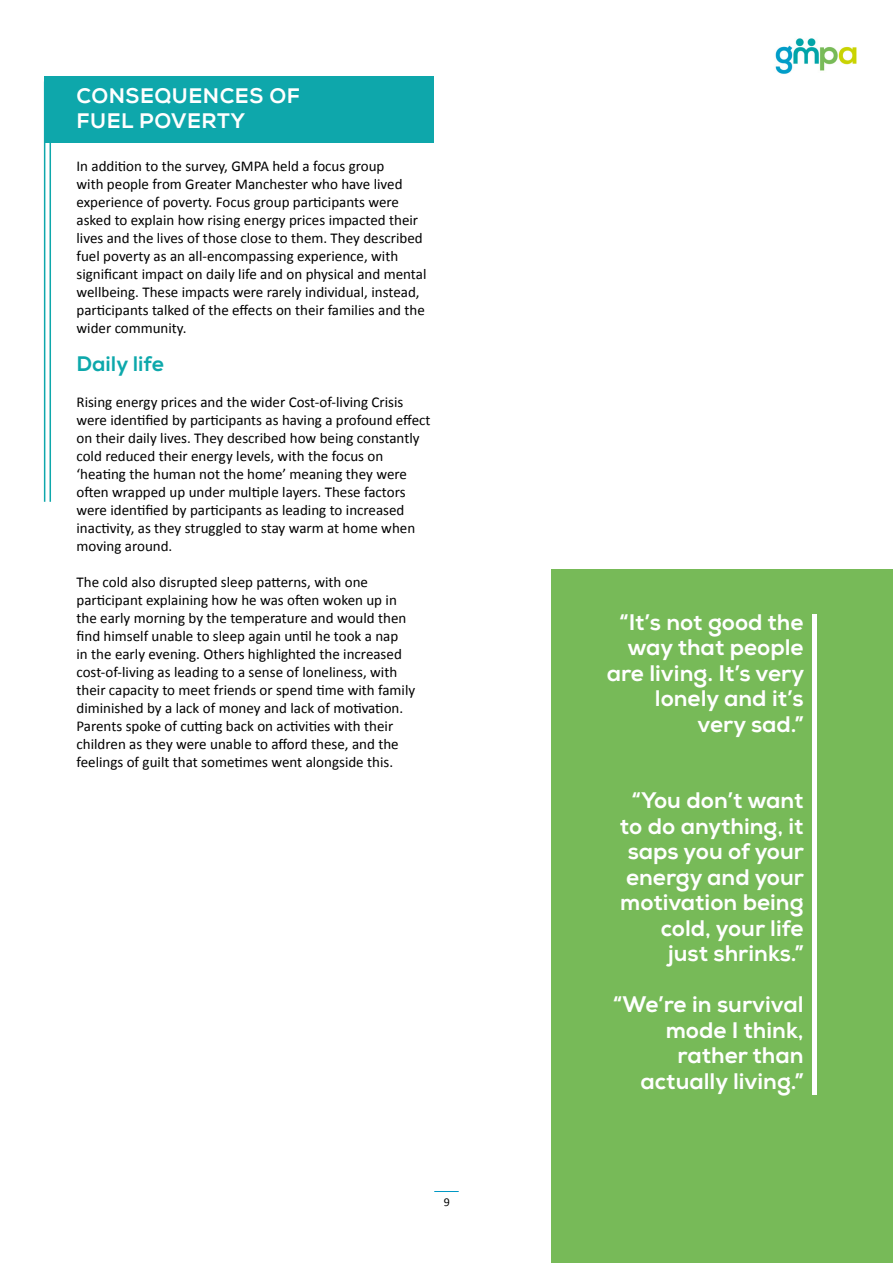
<style>
.page{position:relative;width:893px;height:1263px;background:#fff}
.page>*{position:absolute;margin:0;border:0;box-sizing:border-box;transform-origin:0 0}
.t1{font:800 22.5px/25.5px "Nexa";color:#fff;text-align:right}
.t2{font:800 21px/25.2px "Nexa";letter-spacing:.025em;color:#fff}
.t3{font:800 21px "Nexa";color:#0da8ab}
.t4{font:15px/18px "Calibri";color:#000}
.t5{font:12px "Calibri";color:#000}
</style>
<div class="page">
<svg style="left:434px;top:1191px;width:25px;height:1px"></svg>
<img style="left:775px;top:38px;width:82px;height:36px">
<hr style="left:44px;top:81px;width:1px;height:421px;background:#0ea7ab">
<hr style="left:50px;top:81px;width:1px;height:421px;background:#0ea7ab">
<div style="left:552px;top:570px;width:341px;height:693px;background:#77ba58"></div>
<hr style="left:812px;top:614px;width:4px;height:480px;background:#fff">
<div style="left:44px;top:77px;width:390px;height:66px;background:#0ea7ab"></div>
<h2 class="t2" style="left:77px;top:83px;width:225px">CONSEQUENCES OF<br>FUEL POVERTY</h2>
<p class="t4" style="left:77px;top:157px;width:351px">In addition to the survey, GMPA held a focus group<br>with people from Greater Manchester who have lived experience of poverty. Focus group participants were asked to explain how rising energy prices impacted their lives and the lives of those close to them. They described fuel poverty as an all-encompassing experience, with significant impact on daily life and on physical and mental wellbeing. These impacts were rarely individual, instead, participants talked of the effects on their families and the wider community.</p>
<h2 class="t3" style="left:77px;top:351px;width:89px">Daily life</h2>
<p class="t4" style="left:77px;top:393px;width:355px">Rising energy prices and the wider Cost-of-living Crisis were identified by participants as having a profound effect on their daily lives. They described how being constantly cold reduced their energy levels, with the focus on ‘heating the human not the home’ meaning they were often wrapped up under multiple layers. These factors were identified by participants as leading to increased inactivity, as they struggled to stay warm at home when moving around.</p>
<p class="t4" style="left:77px;top:573px;width:340px">The cold also disrupted sleep patterns, with one participant explaining how he was often woken up in the early morning by the temperature and would then find himself unable to sleep again until he took a nap<br>in the early evening. Others highlighted the increased cost-of-living as leading to a sense of loneliness, with their capacity to meet friends or spend time with family diminished by a lack of money and lack of motivation.<br>Parents spoke of cutting back on activities with their children as they were unable to afford these, and the feelings of guilt that sometimes went alongside this.</p>
<p class="t5" style="left:444px;top:1193px;width:8px">9</p>
<h1 class="t1" style="left:607px;top:610px;width:199px">“It’s not good the way that people are living. It’s very lonely and it’s very sad.”</h1>
<h1 class="t1" style="left:620px;top:788px;width:186px">“You don’t want to do anything, it saps you of your energy and your motivation being cold, your life just shrinks.”</h1>
<h1 class="t1" style="left:613px;top:992px;width:193px">“We’re in survival mode I think, rather than actually living.”</h1>
</div>
